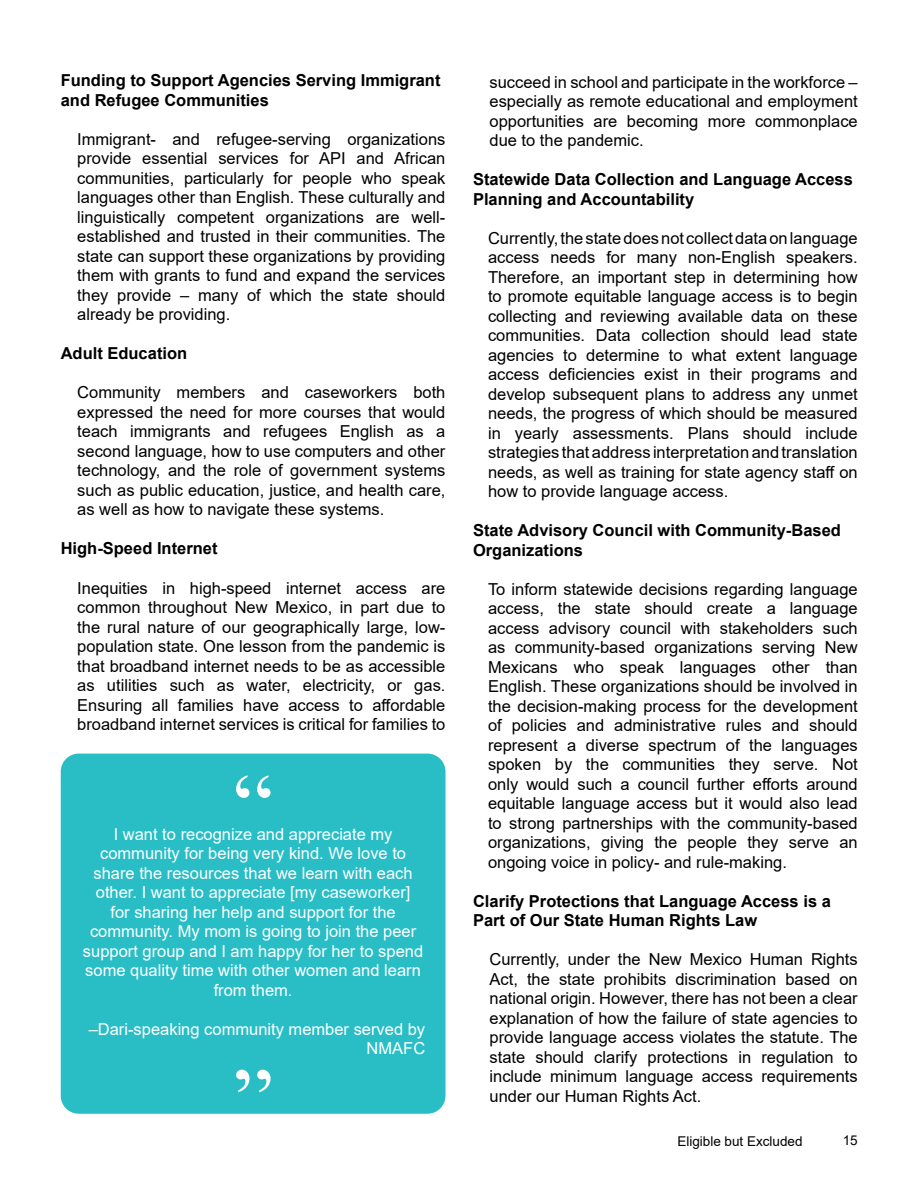
<style>
.page{position:relative;width:918px;height:1188px;background:#fff}
.page>*{position:absolute;margin:0;border:0;box-sizing:border-box;transform-origin:0 0}
.t1{font:90px "Times New Roman";color:#fff}
.t2{font:16.5px/19.5px "Arial";color:#000;text-align:justify}
.t3{font:16.5px/19.5px "Arial";color:#fff;text-align:center}
.t4{font:700 16.5px/19.5px "Arial";color:#000}
.t5{font:13.5px "Arial";color:#000}
</style>
<div class="page">
<div style="left:61px;top:754px;width:385px;height:360px;background:#29bec6;border-radius:18px"></div>
<p class="t4" style="left:61px;top:71px;width:381px">Funding to Support Agencies Serving Immigrant and Refugee Communities</p>
<p class="t2" style="left:77px;top:129px;width:370px">Immigrant- and refugee-serving organizations provide essential services for API and African communities, particularly for people who speak languages other than English. These culturally and linguistically competent organizations are well&shy;established and trusted in their communities. The state can support these organizations by providing them with grants to fund and expand the services they provide – many of which the state should already be providing.</p>
<p class="t4" style="left:61px;top:344px;width:128px">Adult Education</p>
<p class="t2" style="left:77px;top:383px;width:370px">Community members and caseworkers both expressed the need for more courses that would teach immigrants and refugees English as a second language, how to use computers and other technology, and the role of government systems such as public education, justice, and health care, as well as how to navigate these systems.</p>
<p class="t4" style="left:61px;top:539px;width:158px">High-Speed Internet</p>
<p class="t2" style="left:77px;top:578px;width:370px">Inequities in high-speed internet access are common throughout New Mexico, in part due to the rural nature of our geographically large, low&shy;population state. One lesson from the pandemic is that broadband internet needs to be as accessible as utilities such as water, electricity, or gas.<br>Ensuring all families have access to affordable broadband internet services is critical for families to</p>
<h1 class="t1" style="left:233px;top:743px;width:41px">“</h1>
<p class="t3" style="left:83px;top:824px;width:342px">I want to recognize and appreciate my community for being very kind. We love to share the resources that we learn with each other. I want to appreciate [my caseworker]<br>for sharing her help and support for the community. My mom is going to join the peer support group and I am happy for her to spend some quality time with other women and learn from them.</p>
<p class="t3" style="left:89px;top:1019px;width:338px;text-align:right">–Dari-speaking community member served by<br>NMAFC</p>
<h1 class="t1" style="left:273px;top:1125px;width:41px;rotate:-180deg">“</h1>
<p class="t2" style="left:490px;top:72px;width:370px">succeed in school and participate in the workforce – especially as remote educational and employment opportunities are becoming more commonplace due to the pandemic.</p>
<p class="t4" style="left:473px;top:170px;width:381px">Statewide Data Collection and Language Access<br>Planning and Accountability</p>
<p class="t2" style="left:488px;top:228px;width:371px">Currently, the state does not collect data on language access needs for many non-English speakers.<br>Therefore, an important step in determining how to promote equitable language access is to begin collecting and reviewing available data on these communities. Data collection should lead state agencies to determine to what extent language access deficiencies exist in their programs and develop subsequent plans to address any unmet needs, the progress of which should be measured in yearly assessments. Plans should include strategies that address interpretation and translation needs, as well as training for state agency staff on how to provide language access.</p>
<p class="t4" style="left:473px;top:521px;width:369px">State Advisory Council with Community-Based<br>Organizations</p>
<p class="t2" style="left:488px;top:579px;width:371px">To inform statewide decisions regarding language access, the state should create a language access advisory council with stakeholders such as community-based organizations serving New Mexicans who speak languages other than English. These organizations should be involved in the decision-making process for the development of policies and administrative rules and should represent a diverse spectrum of the languages spoken by the communities they serve. Not only would such a council further efforts around equitable language access but it would also lead to strong partnerships with the community-based organizations, giving the people they serve an ongoing voice in policy- and rule-making.</p>
<p class="t4" style="left:473px;top:891px;width:359px">Clarify Protections that Language Access is a<br>Part of Our State Human Rights Law</p>
<p class="t2" style="left:490px;top:950px;width:370px">Currently, under the New Mexico Human Rights Act, the state prohibits discrimination based on national origin. However, there has not been a clear explanation of how the failure of state agencies to provide language access violates the statute. The state should clarify protections in regulation to include minimum language access requirements under our Human Rights Act.</p>
<p class="t5" style="left:677px;top:1132px;width:127px">Eligible but Excluded</p>
<p class="t5" style="left:843px;top:1131px;width:17px">15</p>
</div>
